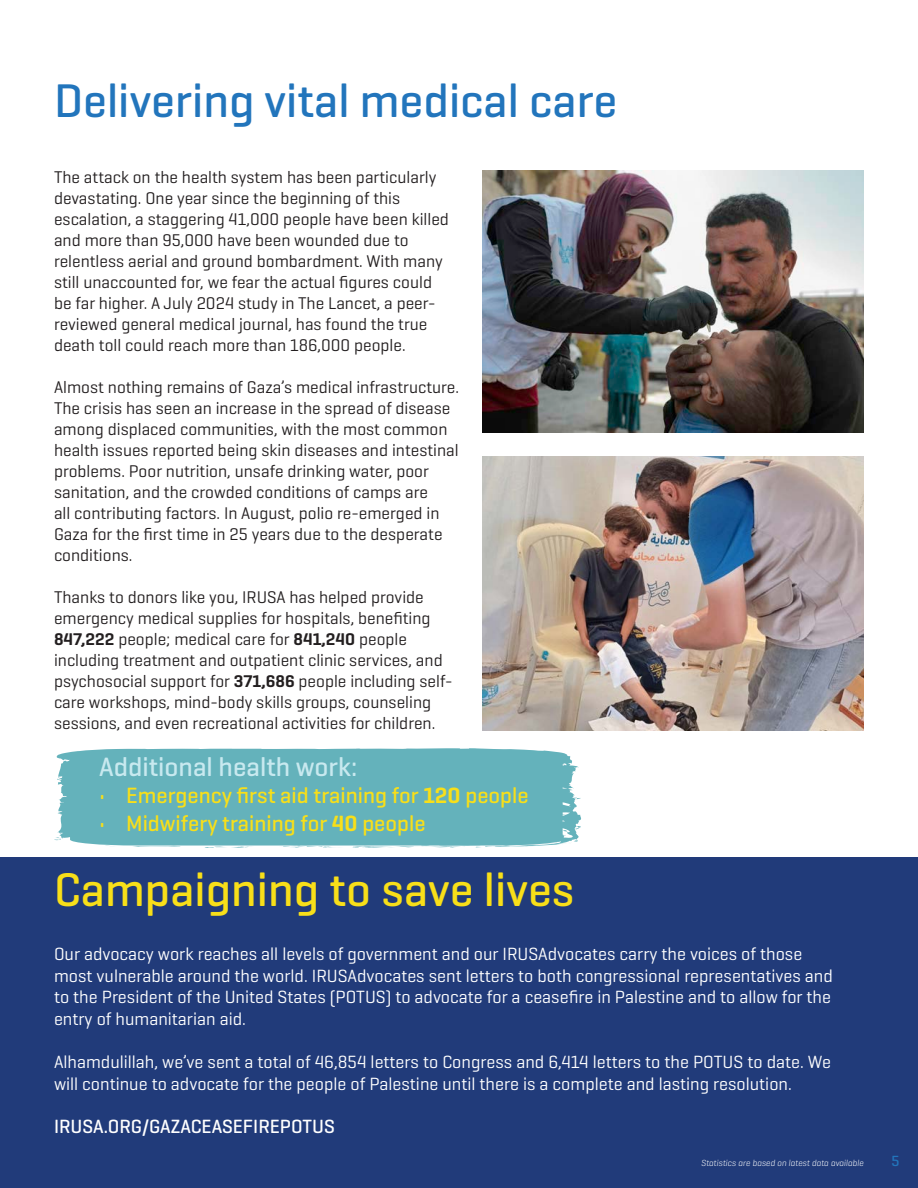
<style>
.page{position:relative;width:918px;height:1188px;background:#fff}
.page>*{position:absolute;margin:0;border:0;box-sizing:border-box;transform-origin:0 0}
.t1{font:500 48px "Geogrotesque";color:#2275bc}
.t2{font:500 48px "Geogrotesque";color:#f8df19}
.t3{font:500 27px "Geogrotesque";color:#c8e9ef}
.t4{font:500 22.5px "Geogrotesque";color:#f8df19}
.t5{font:500 19.5px "Geogrotesque";letter-spacing:-.005em;color:#fff}
.t6{font:18px/21.6px "Geogrotesque";color:#fff}
.t7{font:17.25px/21px "Geogrotesque";color:#231f20}
.t8{font:500 15px "Geogrotesque";color:#2275bc}
.t9{font:italic 300 9px "Geogrotesque";color:#fff}
.s1{font-weight:600}
</style>
<div class="page">
<div style="left:0;top:857px;width:918px;height:331px;background:#213b7a"></div>
<img style="left:483px;top:171px;width:381px;height:261px">
<img style="left:483px;top:456px;width:381px;height:275px">
<svg style="left:205px;top:847px;width:43px;height:1px"></svg>
<svg style="left:291px;top:847px;width:44px;height:1px"></svg>
<div style="left:56px;top:748px;width:525px;height:99px;background:#64b2bb"></div>
<svg style="left:552px;top:763px;width:14px;height:2px"></svg>
<svg style="left:352px;top:845px;width:158px;height:3px"></svg>
<svg style="left:519px;top:822px;width:62px;height:25px"></svg>
<svg style="left:552px;top:814px;width:15px;height:2px"></svg>
<svg style="left:546px;top:798px;width:10px;height:2px"></svg>
<svg style="left:54px;top:833px;width:10px;height:8px"></svg>
<svg style="left:330px;top:751px;width:15px;height:1px"></svg>
<svg style="left:218px;top:751px;width:16px;height:1px"></svg>
<h1 class="t1" style="left:54px;top:71px;width:565px">Delivering vital medical care</h1>
<p class="t7" style="left:54px;top:167px;width:396px">The attack on the health system has been particularly devastating. One year since the beginning of this escalation, a staggering 41,000 people have been killed and more than 95,000 have been wounded due to relentless aerial and ground bombardment. With many still unaccounted for, we fear the actual figures could be far higher. A July 2024 study in The Lancet, a peer&shy;reviewed general medical journal, has found the true death toll could reach more than 186,000 people.</p>
<p class="t7" style="left:54px;top:377px;width:407px">Almost nothing remains of Gaza’s medical infrastructure.<br>The crisis has seen an increase in the spread of disease among displaced communities, with the most common health issues reported being skin diseases and intestinal problems. Poor nutrition, unsafe drinking water, poor sanitation, and the crowded conditions of camps are<br>all contributing factors. In August, polio re-emerged in Gaza for the first time in 25 years due to the desperate conditions.</p>
<p class="t7" style="left:54px;top:586px;width:400px">Thanks to donors like you, IRUSA has helped provide emergency medical supplies for hospitals, benefiting <span class="s1">847,222</span> people; medical care for <span class="s1">841,240</span> people including treatment and outpatient clinic services, and psychosocial support for <span class="s1">371,686</span> people including self&shy;care workshops, mind-body skills groups, counseling sessions, and even recreational activities for children.</p>
<h2 class="t3" style="left:99px;top:750px;width:260px">Additional health work:</h2>
<h3 class="t4" style="left:99px;top:781px;width:431px">• Emergency first aid training for <span class="s1">120</span> people</h3>
<h3 class="t4" style="left:99px;top:810px;width:328px">• Midwifery training for <span class="s1">40</span> people</h3>
<h1 class="t2" style="left:54px;top:859px;width:522px">Campaigning to save lives</h1>
<p class="t6" style="left:54px;top:943px;width:780px">Our advocacy work reaches all levels of government and our IRUSAdvocates carry the voices of those most vulnerable around the world. IRUSAdvocates sent letters to both congressional representatives and to the President of the United States (POTUS) to advocate for a ceasefire in Palestine and to allow for the entry of humanitarian aid.</p>
<p class="t6" style="left:54px;top:1051px;width:779px">Alhamdulillah, we’ve sent a total of 46,854 letters to Congress and 6,414 letters to the POTUS to date. We will continue to advocate for the people of Palestine until there is a complete and lasting resolution.</p>
<p class="t5" style="left:54px;top:1114px;width:282px">IRUSA.ORG/GAZACEASEFIREPOTUS</p>
<p class="t9" style="left:701px;top:1157px;width:164px">Statistics are based on latest data available</p>
<p class="t8" style="left:892px;top:1152px;width:10px">5</p>
</div>
